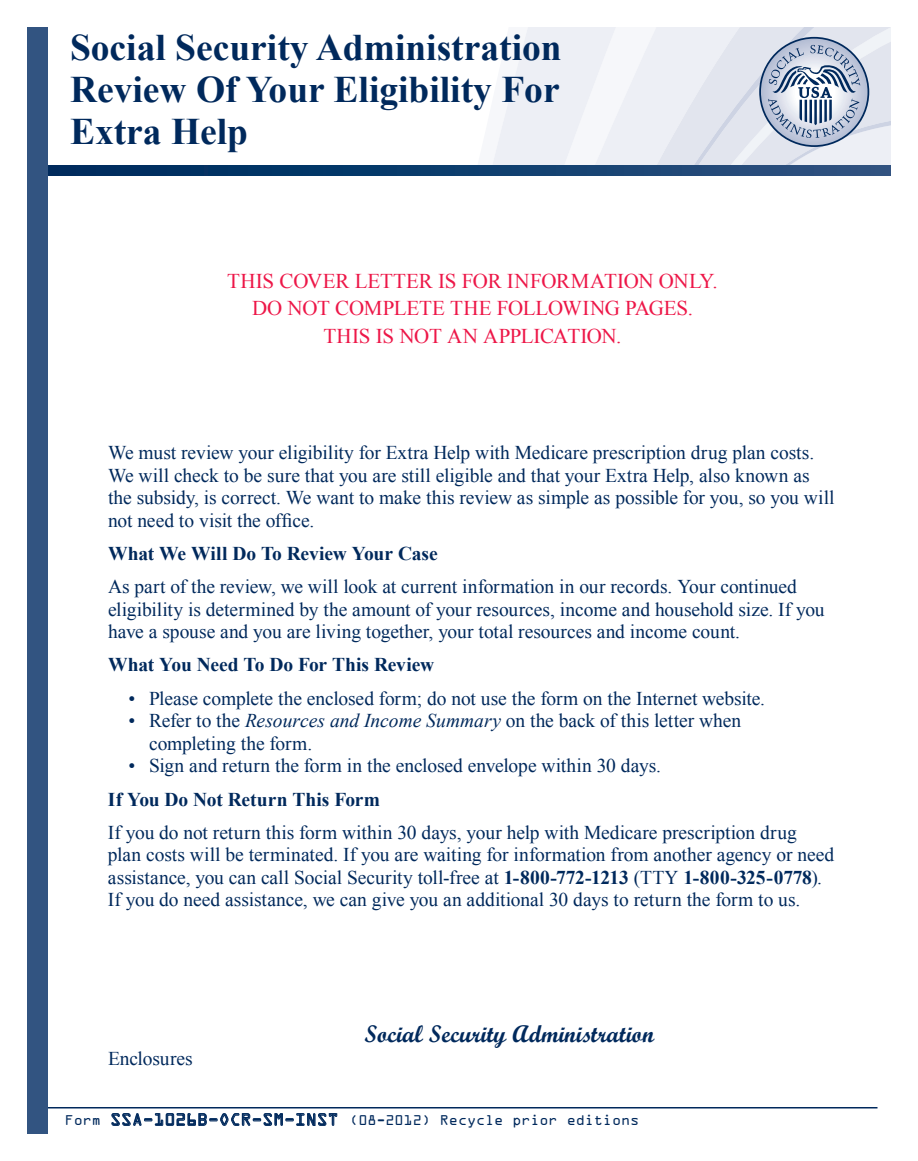
<style>
.page{position:relative;width:918px;height:1161px;background:#fff}
.page>*{position:absolute;margin:0;border:0;box-sizing:border-box;transform-origin:0 0}
.t1{font:700 37.5px/42px "Times New Roman";color:#00295c;text-align:justify}
.t2{font:24px "Script MT Bold";letter-spacing:.005em;color:#00295c}
.INSTRUCTIONS{font:21px/27.9px "Times New Roman";letter-spacing:-.01em;color:#ed1748;text-align:center}
.COVER_LETTER{font:19.5px/22.5px "Times New Roman";letter-spacing:-.005em;color:#00295c}
.COVER_LETTER-2{font:700 19.5px "Times New Roman";letter-spacing:-.005em;color:#00295c}
.t3{font:15px "OCRA Extended";color:#00295c}
.s1{font-style:italic}
.s2{font-weight:700}
.s3{font-size:18px}
</style>
<div class="page">
<hr style="left:40px;top:1107px;width:838px;height:1px;background:#00295c">
<svg style="left:47px;top:165px;width:844px;height:11px;background:#0d3b6b"></svg>
<svg style="left:476px;top:27px;width:415px;height:143px"></svg>
<div style="left:27px;top:27px;width:20px;height:1107px;background:#325481"></div>
<svg style="left:111px;top:1113px;width:227px;height:13px"></svg>
<p class="t1" style="left:70px;top:25px;width:493px">Social Security Administration Review Of Your Eligibility For Extra Help</p>
<p class="INSTRUCTIONS" style="left:227px;top:266px;width:492px">THIS COVER LETTER IS FOR INFORMATION ONLY.<br>DO NOT COMPLETE THE FOLLOWING PAGES.<br>THIS IS NOT AN APPLICATION.</p>
<p class="COVER_LETTER" style="left:108px;top:441px;width:728px">We must review your eligibility for Extra Help with Medicare prescription drug plan costs.<br>We will check to be sure that you are still eligible and that your Extra Help, also known as the subsidy, is correct. We want to make this review as simple as possible for you, so you will not need to visit the office.</p>
<p class="COVER_LETTER-2" style="left:108px;top:540px;width:331px">What We Will Do To Review Your Case</p>
<p class="COVER_LETTER" style="left:108px;top:575px;width:718px">As part of the review, we will look at current information in our records. Your continued eligibility is determined by the amount of your resources, income and household size. If you have a spouse and you are living together, your total resources and income count.</p>
<p class="COVER_LETTER-2" style="left:108px;top:651px;width:328px">What You Need To Do For This Review</p>
<p class="COVER_LETTER" style="left:129px;top:687px;width:638px">• Please complete the enclosed form; do not use the form on the Internet website.</p>
<p class="COVER_LETTER" style="left:149px;top:709px;width:594px;text-indent:-21px">• Refer to the <span class="s1">Resources and Income Summary</span> on the back of this letter when completing the form.</p>
<p class="COVER_LETTER" style="left:129px;top:754px;width:534px">• Sign and return the form in the enclosed envelope within 30 days.</p>
<p class="COVER_LETTER-2" style="left:108px;top:786px;width:273px">If You Do Not Return This Form</p>
<p class="COVER_LETTER" style="left:108px;top:821px;width:728px">If you do not return this form within 30 days, your help with Medicare prescription drug plan costs will be terminated. If you are waiting for information from another agency or need assistance, you can call Social Security toll-free at <span class="s2">1-800-772-1213</span> (TTY <span class="s2">1-800-325-0778</span>).<br>If you do need assistance, we can give you an additional 30 days to return the form to us.</p>
<p class="COVER_LETTER" style="left:108px;top:1047px;width:86px">Enclosures</p>
<p class="t2" style="left:364px;top:1019px;width:291px">Social Security Administration</p>
<p class="t3" style="left:65px;top:1113px;width:576px">Form <span class="s3">SSA-1026B-OCR-SM-INST</span> (08-2012) Recycle prior editions</p>
</div>
